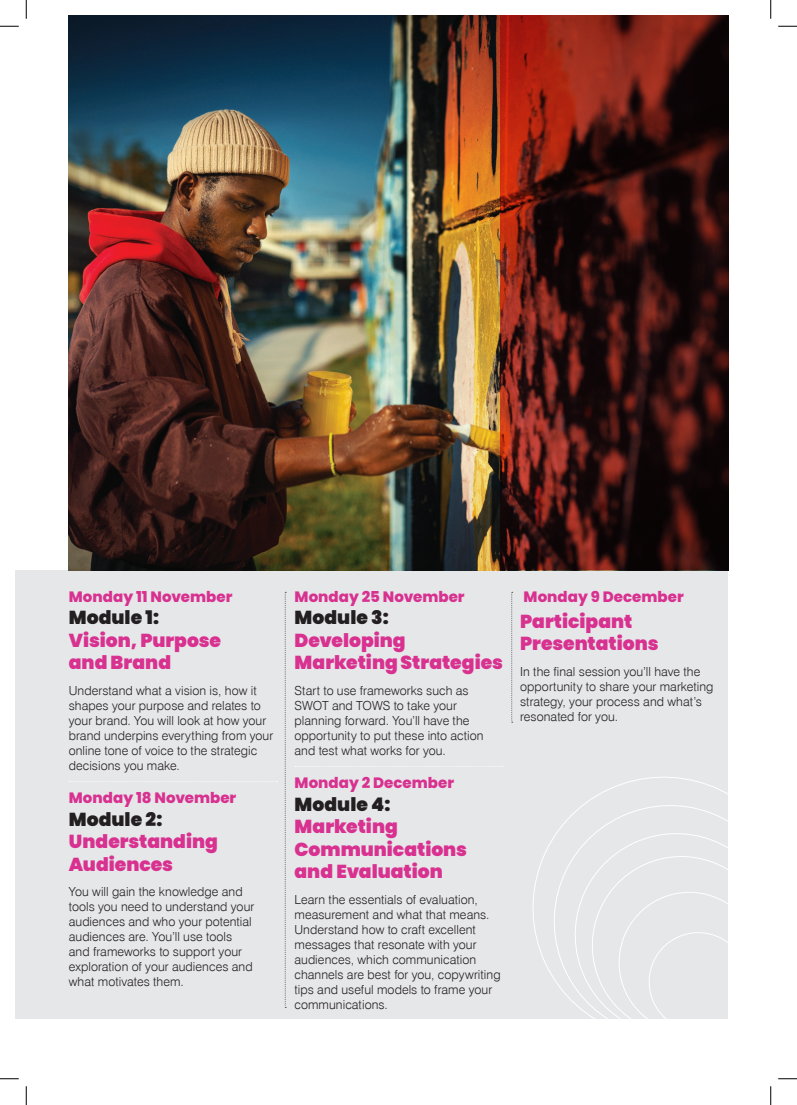
<style>
.page{position:relative;width:797px;height:1105px;background:#fff}
.page>*{position:absolute;margin:0;border:0;box-sizing:border-box;transform-origin:0 0}
.t1{font:900 18.75px/22.5px "Poppins";color:#d83190}
.t2{font:900 18.75px "Poppins";color:#231f20}
.t3{font:800 15px "Poppins";letter-spacing:.005em;color:#d83190}
.t4{font:300 12.5px/15px "Swiss 721 BT";letter-spacing:.005em;color:#231f20}
</style>
<div class="page">
<div style="left:16px;top:570px;width:712px;height:448px;background:#e6e7e9"></div>
<svg style="left:69px;top:781px;width:208px;height:1px"></svg>
<svg style="left:295px;top:766px;width:208px;height:1px"></svg>
<img style="left:69px;top:16px;width:431px;height:554px">
<svg style="left:500px;top:16px;width:228px;height:554px;background:#491510"></svg>
<svg style="left:285px;top:592px;width:1px;height:416px"></svg>
<svg style="left:511px;top:592px;width:2px;height:131px"></svg>
<svg style="left:538px;top:789px;width:190px;height:230px"></svg>
<svg style="left:561px;top:819px;width:167px;height:200px"></svg>
<svg style="left:580px;top:844px;width:148px;height:175px"></svg>
<svg style="left:609px;top:882px;width:119px;height:137px"></svg>
<svg style="left:0;top:25px;width:19px;height:2px"></svg>
<svg style="left:778px;top:25px;width:19px;height:2px"></svg>
<svg style="left:0;top:1078px;width:19px;height:1px"></svg>
<svg style="left:778px;top:1078px;width:19px;height:1px"></svg>
<svg style="left:25px;top:0;width:2px;height:19px"></svg>
<svg style="left:25px;top:1086px;width:2px;height:19px"></svg>
<svg style="left:770px;top:0;width:1px;height:19px"></svg>
<svg style="left:770px;top:1086px;width:1px;height:19px"></svg>
<p class="t3" style="left:69px;top:588px;width:165px">Monday 11 November</p>
<h1 class="t2" style="left:69px;top:607px;width:92px">Module 1:</h1>
<h1 class="t1" style="left:69px;top:629px;width:154px">Vision, Purpose and Brand</h1>
<p class="t4" style="left:69px;top:683px;width:206px">Understand what a vision is, how it shapes your purpose and relates to your brand. You will look at how your brand underpins everything from your online tone of voice to the strategic decisions you make.</p>
<p class="t3" style="left:69px;top:789px;width:169px">Monday 18 November</p>
<h1 class="t2" style="left:69px;top:808px;width:95px">Module 2:</h1>
<h1 class="t1" style="left:69px;top:830px;width:151px">Understanding<br>Audiences</h1>
<p class="t4" style="left:69px;top:884px;width:187px">You will gain the knowledge and tools you need to understand your audiences and who your potential audiences are. You’ll use tools and frameworks to support your exploration of your audiences and what motivates them.</p>
<p class="t3" style="left:294px;top:588px;width:172px">Monday 25 November</p>
<h1 class="t2" style="left:294px;top:607px;width:96px">Module 3:</h1>
<h1 class="t1" style="left:294px;top:629px;width:210px">Developing<br>Marketing Strategies</h1>
<p class="t4" style="left:294px;top:683px;width:190px">Start to use frameworks such as<br>SWOT and TOWS to take your planning forward. You’ll have the opportunity to put these into action and test what works for you.</p>
<p class="t3" style="left:294px;top:774px;width:161px">Monday 2 December</p>
<h1 class="t2" style="left:294px;top:793px;width:97px">Module 4:</h1>
<h1 class="t1" style="left:294px;top:815px;width:174px">Marketing<br>Communications and Evaluation</h1>
<p class="t4" style="left:294px;top:892px;width:207px">Learn the essentials of evaluation, measurement and what that means.<br>Understand how to craft excellent messages that resonate with your audiences, which communication channels are best for you, copywriting tips and useful models to frame your communications.</p>
<p class="t3" style="left:523px;top:588px;width:162px">Monday 9 December</p>
<h1 class="t1" style="left:520px;top:610px;width:140px">Participant<br>Presentations</h1>
<p class="t4" style="left:520px;top:664px;width:195px">In the final session you’ll have the opportunity to share your marketing strategy, your process and what’s resonated for you.</p>
</div>
